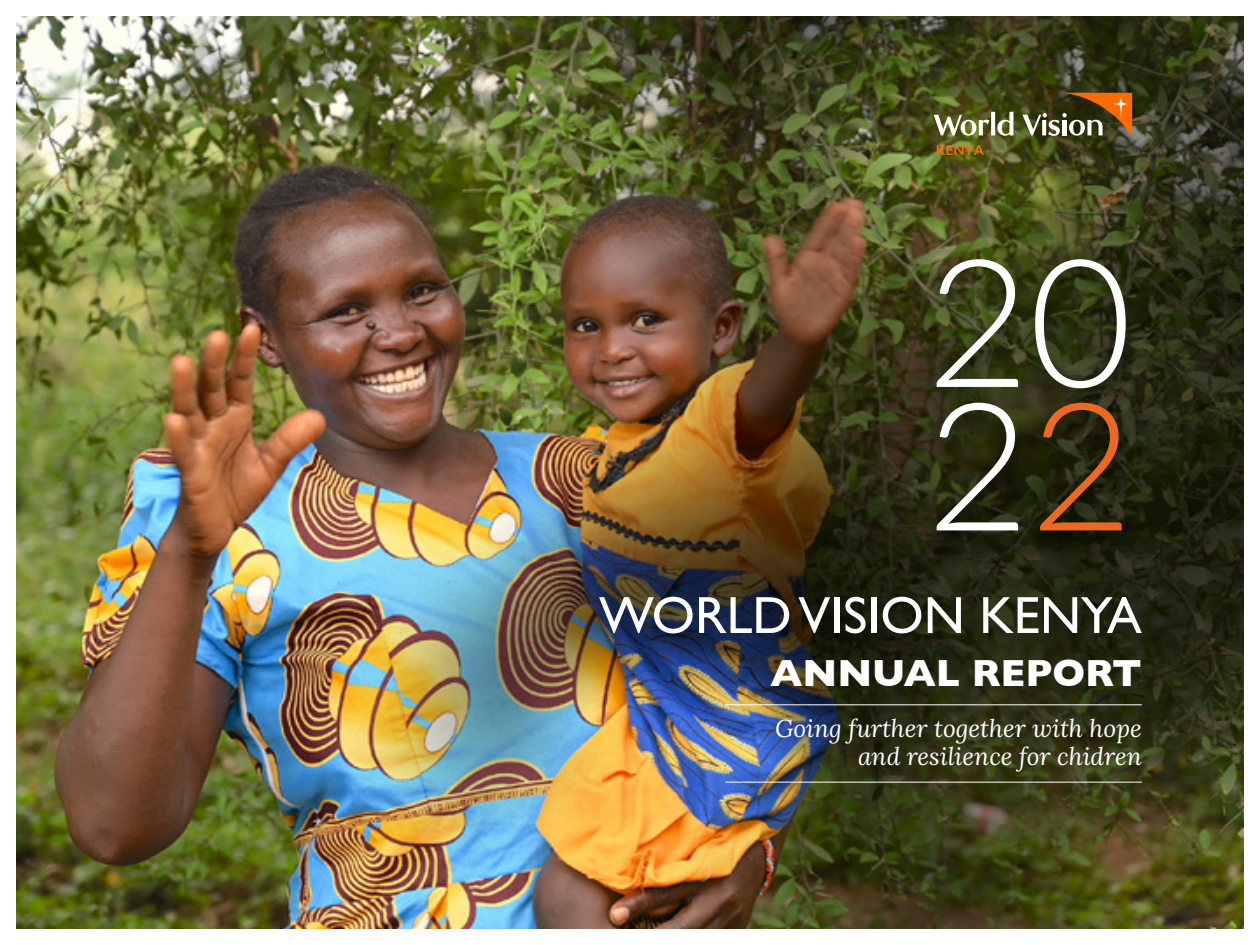
<style>
.page{position:relative;width:1260px;height:945px;background:#fff}
.page>*{position:absolute;margin:0;border:0;box-sizing:border-box;transform-origin:0 0}
.t1{font:300 178.5px/143.5px "Lato";color:#fff}
.t2{font:52.5px "Gill Sans";color:#fff}
.t3{font:700 38.5px "Gill Sans";color:#fff}
.t4{font:italic 24.5px/28px "Lora";color:#fff;text-align:right}
.s1{color:#eb6924}
</style>
<div class="page">
<img style="left:17px;top:17px;width:1226px;height:911px">
<div style="left:915px;top:249px;width:233px;height:171px;background:#000;opacity:.75"></div>
<hr style="left:725px;top:782px;width:417px;height:1px;background:#fff">
<hr style="left:725px;top:704px;width:417px;height:1px;background:#fff">
<div style="left:915px;top:392px;width:228px;height:170px;background:#000;opacity:.75"></div>
<img style="left:934px;top:93px;width:198px;height:43px">
<svg style="left:937px;top:145px;width:47px;height:10px"></svg>
<h1 class="t1" style="left:925px;top:252px;width:209px">20<br>2<span class="s1">2</span></h1>
<h2 class="t2" style="left:599px;top:584px;width:544px">WORLD VISION KENYA</h2>
<h3 class="t3" style="left:771px;top:642px;width:373px">ANNUAL REPORT</h3>
<p class="t4" style="left:775px;top:714px;width:368px">Going further together with hope and resilience for chidren</p>
</div>
